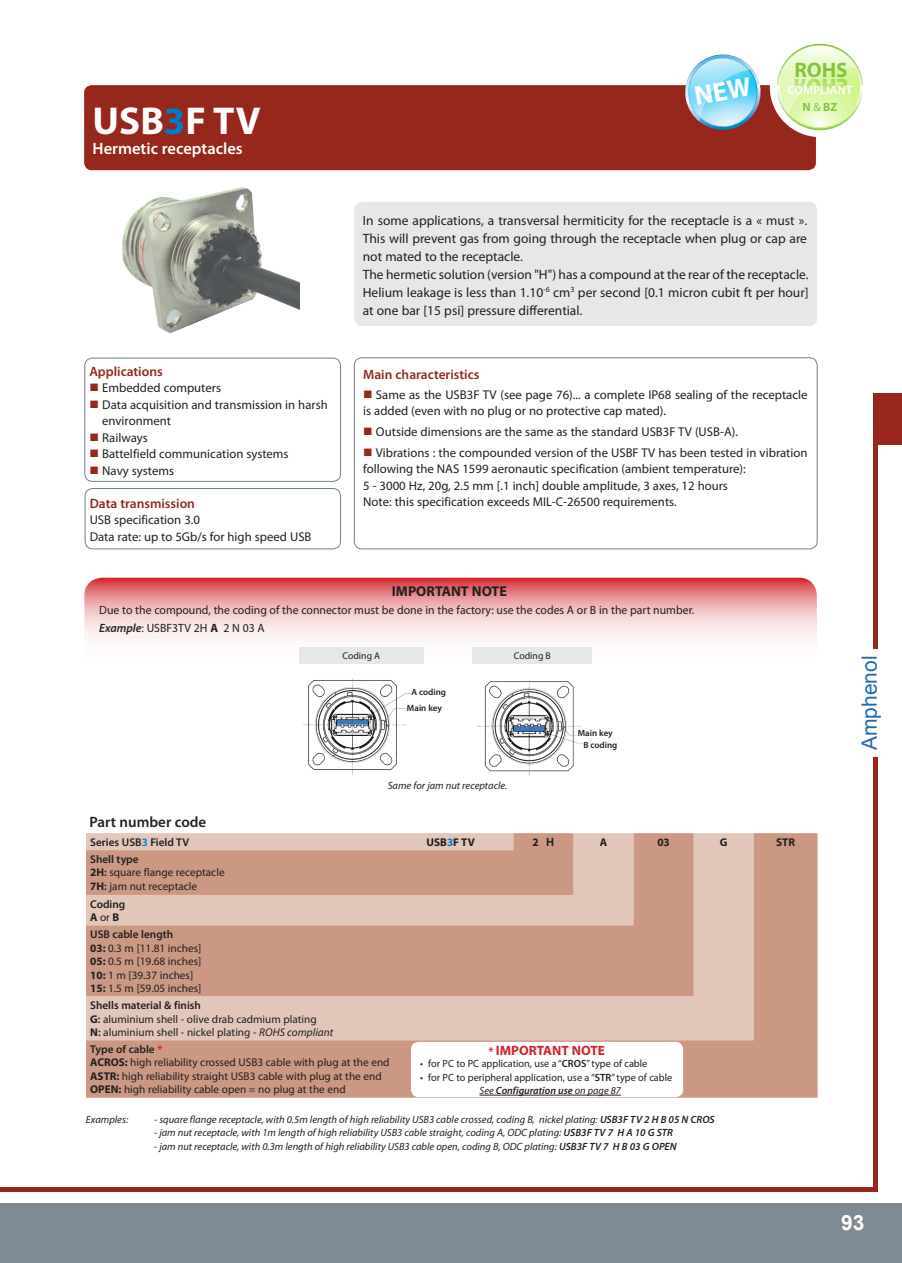
<style>
.page{position:relative;width:902px;height:1263px;background:#fff}
.page>*{position:absolute;margin:0;border:0;box-sizing:border-box;transform-origin:0 0}
.tittle_head_1{font:700 39px "Myriad Pro";color:#fff}
.t1{font:21px "Arial";color:#1f6bb5}
.Head_0{font:700 21px "Myriad Pro";color:#84c440}
.t2{font:700 21px "Arial";color:#fff}
.tittle_head_1-2{font:600 16.5px "Myriad Pro";color:#fff}
.Head_1{font:600 15px "Myriad Pro";color:#231f20}
.Lead{font:700 14.25px "Myriad Pro";color:#231f20}
.Lead-2{font:13.5px/18px "Myriad Pro";color:#231f20;text-align:justify}
.Body_color{font:600 13.5px "Myriad Pro";color:#96271d}
.Lead-3{font:700 13.5px "Myriad Pro";color:#d1232a}
.Body{font:12.75px/16px "Myriad Pro";color:#231f20}
.Body-2{font:12px "Myriad Pro";color:#231f20}
.Head_0-2{font:600 12px "Myriad Pro";letter-spacing:.02em;color:#fff}
.Body-3{font:700 12px "Myriad Pro";color:#84c440}
.t3{font:11.25px "Myriad Pro";color:#231f20}
.t4{font:600 11.25px "Myriad Pro";color:#231f20}
.t5{font:700 11.25px "Myriad Pro";color:#231f20}
.Hinbanrei{font:italic 10.5px "Myriad Pro";color:#231f20}
.t6{font:10.5px "Myriad Pro";color:#231f20}
.Body-4{font:italic 600 10.5px "Myriad Pro";color:#231f20}
.Body-5{font:italic 10.5px "Myriad Pro";color:#231f20}
.t7{font:9.75px "Myriad Pro";color:#231f20}
.t8{font:600 9px "Myriad Pro";color:#231f20}
.s1{color:#007cc4}
.s2{color:#96271d}
.s3{font-weight:400}
.s4{font-weight:600;font-style:italic}
.s5{font-weight:700}
.s6{font-family:"Arial"}
.s7{font-weight:600}
.s8{font-style:italic}
.s9{font-weight:700;color:#d1232a}
.s10{font-size:11.25px}
</style>
<div class="page">
<div style="left:873px;top:394px;width:28px;height:51px;background:#97271e"></div>
<div style="left:0;top:1204px;width:901px;height:59px;background:#808a93"></div>
<hr style="left:0;top:1187px;width:877px;height:4px;background:#97271e">
<hr style="left:873px;top:394px;width:4px;height:797px;background:#97271e">
<div style="left:861px;top:649px;width:26px;height:107px;background:#fff"></div>
<div style="left:84px;top:85px;width:731px;height:85px;background:#96271d;border-radius:8px"></div>
<img style="left:122px;top:187px;width:177px;height:146px">
<div style="left:769px;top:37px;width:101px;height:100px;background:#fff;border-radius:50%"></div>
<div style="left:776px;top:44px;width:87px;height:86px;border:3px solid #fff;border-radius:50%"></div>
<svg style="left:778px;top:45px;width:83px;height:84px"></svg>
<svg style="left:778px;top:46px;width:78px;height:68px;background:#e0f5ba"></svg>
<div style="left:85px;top:488px;width:256px;height:61px;border:1px solid #718287;border-radius:8px"></div>
<div style="left:84px;top:358px;width:257px;height:124px;border:1px solid #718287;border-radius:8px"></div>
<div style="left:354px;top:202px;width:463px;height:124px;background:#e6e7e9;border-radius:8px"></div>
<div style="left:354px;top:357px;width:463px;height:192px;border:1px solid #718287;border-radius:8px"></div>
<svg style="left:84px;top:578px;width:732px;height:105px"></svg>
<svg style="left:86px;top:833px;width:731px;height:265px;background:#d3a998"></svg>
<div style="left:411px;top:1042px;width:272px;height:55px;background:#fff;border-radius:8px"></div>
<hr style="left:479px;top:1095px;width:141px;height:1px;background:#231f20">
<img style="left:299px;top:671px;width:135px;height:104px">
<div style="left:299px;top:647px;width:124px;height:17px;background:#e6e7e9"></div>
<img style="left:477px;top:675px;width:132px;height:101px">
<div style="left:472px;top:647px;width:120px;height:17px;background:#e6e7e9"></div>
<div style="left:411px;top:688px;width:57px;height:10px;background:#fff"></div>
<div style="left:583px;top:741px;width:56px;height:9px;background:#fff"></div>
<div style="left:407px;top:704px;width:56px;height:10px;background:#fff"></div>
<div style="left:577px;top:729px;width:57px;height:9px;background:#fff"></div>
<svg style="left:682px;top:54px;width:80px;height:76px"></svg>
<p class="tittle_head_1" style="left:93px;top:95px;width:169px">USB<span class="s1">3</span>F TV</p>
<p class="tittle_head_1-2" style="left:93px;top:138px;width:152px">Hermetic receptacles</p>
<p class="Body_color" style="left:89px;top:363px;width:75px">Applications</p>
<p class="Body" style="left:89px;top:380px;width:133px"><span class="s2">■</span> Embedded computers</p>
<p class="Body" style="left:102px;top:396px;width:227px;line-height:16.5px;text-indent:-13px"><span class="s2">■</span> Data acquisition and transmission in harsh environment</p>
<p class="Body" style="left:89px;top:429px;width:60px"><span class="s2">■</span> Railways</p>
<p class="Body" style="left:89px;top:446px;width:201px"><span class="s2">■</span> Battelfield communication systems</p>
<p class="Body" style="left:89px;top:462px;width:86px"><span class="s2">■</span> Navy systems</p>
<p class="Body_color" style="left:90px;top:495px;width:107px">Data transmission</p>
<p class="Body" style="left:90px;top:512px;width:112px">USB specification 3.0</p>
<p class="Body" style="left:90px;top:528px;width:223px">Data rate: up to 5Gb/s for high speed USB</p>
<p class="Head_0" style="left:794px;top:56px;width:55px">ROHS</p>
<p class="Body-3" style="left:802px;top:99px;width:37px">N <span class="s3">&amp;</span> BZ</p>
<p class="Head_0-2" style="left:787px;top:82px;width:66px">COMPLIANT</p>
<p class="Lead-2" style="left:363px;top:211px;width:446px">In some applications, a transversal hermiticity for the receptacle is a « must ».<br>This will prevent gas from going through the receptacle when plug or cap are not mated to the receptacle.</p>
<p class="Lead-2" style="left:363px;top:265px;width:447px">The hermetic solution (version "H") has a compound at the rear of the receptacle.</p>
<p class="Lead-2" style="left:363px;top:283px;width:447px">Helium leakage is less than 1.10<sup>-6</sup> cm<sup>3</sup> per second [0.1 micron cubit ft per hour] at one bar [15 psi] pressure differential.</p>
<p class="Body_color" style="left:363px;top:366px;width:118px">Main characteristics</p>
<p class="Body" style="left:363px;top:387px;width:446px"><span class="s2">■</span> Same as the USB3F TV (see page 76)... a complete IP68 sealing of the receptacle is added (even with no plug or no protective cap mated).</p>
<p class="Body" style="left:363px;top:424px;width:376px"><span class="s2">■</span> Outside dimensions are the same as the standard USB3F TV (USB-A).</p>
<p class="Body" style="left:363px;top:445px;width:446px"><span class="s2">■</span> Vibrations : the compounded version of the USBF TV has been tested in vibration following the NAS 1599 aeronautic specification (ambient temperature):</p>
<p class="Body" style="left:363px;top:477px;width:366px">5 - 3000 Hz, 20g, 2.5 mm [.1 inch] double amplitude, 3 axes, 12 hours</p>
<p class="Body" style="left:363px;top:494px;width:315px">Note: this specification exceeds MIL-C-26500 requirements.</p>
<p class="Lead" style="left:392px;top:582px;width:117px">IMPORTANT NOTE</p>
<p class="Body-2" style="left:99px;top:602px;width:596px">Due to the compound, the coding of the connector must be done in the factory: use the codes A or B in the part number.</p>
<p class="Body-2" style="left:99px;top:620px;width:167px"><span class="s4">Example</span>: USBF3TV 2H <span class="s5">A</span> 2 N 03 A</p>
<p class="t7" style="left:342px;top:650px;width:39px">Coding A</p>
<p class="t7" style="left:514px;top:650px;width:38px">Coding B</p>
<p class="t8" style="left:411px;top:686px;width:36px">A coding</p>
<p class="Head_1" style="left:89px;top:812px;width:118px">Part number code</p>
<p class="t8" style="left:407px;top:702px;width:37px">Main key</p>
<p class="Body-5" style="left:387px;top:779px;width:121px">Same for jam nut receptacle.</p>
<p class="t8" style="left:577px;top:727px;width:37px">Main key</p>
<p class="t8" style="left:583px;top:739px;width:35px">B coding</p>
<p class="t4" style="left:90px;top:835px;width:100px">Series USB<span class="s1">3</span> Field TV</p>
<p class="t5" style="left:426px;top:835px;width:50px">USB<span class="s1">3</span>F TV</p>
<p class="t5" style="left:532px;top:835px;width:23px">2 <span class="s6">H</span></p>
<p class="t5" style="left:599px;top:835px;width:9px">A</p>
<p class="t5" style="left:657px;top:835px;width:14px">03</p>
<p class="t5" style="left:719px;top:835px;width:9px">G</p>
<p class="t5" style="left:776px;top:835px;width:20px">STR</p>
<p class="t4" style="left:90px;top:852px;width:50px">Shell type</p>
<p class="t3" style="left:90px;top:866px;width:136px"><span class="s5">2H</span><span class="s7">:</span> square flange receptacle</p>
<p class="t3" style="left:90px;top:879px;width:108px"><span class="s5">7H</span><span class="s7">:</span> jam nut receptacle</p>
<p class="t4" style="left:90px;top:897px;width:37px">Coding</p>
<p class="t5" style="left:90px;top:910px;width:31px">A <span class="s3">or</span> B</p>
<p class="t4" style="left:90px;top:927px;width:84px">USB cable length</p>
<p class="t3" style="left:90px;top:941px;width:113px"><span class="s5">03:</span> 0.3 m [11.81 inches]</p>
<p class="t3" style="left:90px;top:954px;width:113px"><span class="s5">05:</span> 0.5 m [19.68 inches]</p>
<p class="t3" style="left:90px;top:968px;width:104px"><span class="s5">10:</span> 1 m [39.37 inches]</p>
<p class="t3" style="left:90px;top:981px;width:113px"><span class="s5">15:</span> 1.5 m [59.05 inches]</p>
<p class="t4" style="left:90px;top:998px;width:112px">Shells material &amp; finish</p>
<p class="t3" style="left:90px;top:1012px;width:228px"><span class="s5">G</span><span class="s7">:</span> aluminium shell - olive drab cadmium plating</p>
<p class="t3" style="left:90px;top:1025px;width:244px"><span class="s5">N</span><span class="s7">:</span> aluminium shell - nickel plating - <span class="s8">ROHS compliant</span></p>
<p class="t4" style="left:90px;top:1042px;width:74px">Type of cable <span class="s9">*</span></p>
<p class="t3" style="left:90px;top:1056px;width:301px"><span class="s5">ACROS:</span> high reliability crossed USB3 cable with plug at the end</p>
<p class="t3" style="left:90px;top:1069px;width:293px"><span class="s5">ASTR:</span> high reliability straight USB3 cable with plug at the end</p>
<p class="t3" style="left:90px;top:1083px;width:257px"><span class="s5">OPEN:</span> high reliability cable open = no plug at the end</p>
<p class="Hinbanrei" style="left:86px;top:1113px;width:44px">Examples:</p>
<p class="Hinbanrei" style="left:154px;top:1113px;width:562px">- square flange receptacle, with 0.5m length of high reliability USB3 cable crossed, coding B, nickel plating: <span class="s7">USB3F TV 2 H B 05 N CROS</span></p>
<p class="Hinbanrei" style="left:154px;top:1126px;width:520px">- jam nut receptacle, with 1m length of high reliability USB3 cable straight, coding A, ODC plating: <span class="s7">USB3F TV 7 H A 10 G STR</span></p>
<p class="Hinbanrei" style="left:154px;top:1140px;width:524px">- jam nut receptacle, with 0.3m length of high reliability USB3 cable open, coding B, ODC plating: <span class="s7">USB3F TV 7 H B 03 G OPEN</span></p>
<p class="Lead-3" style="left:488px;top:1042px;width:118px"><span class="s10">*</span> IMPORTANT NOTE</p>
<p class="t6" style="left:420px;top:1057px;width:229px">• for PC to PC application, use a “<span class="s7">CROS</span>” type of cable</p>
<p class="t6" style="left:420px;top:1070px;width:254px">• for PC to peripheral application, use a “<span class="s7">STR</span>” type of cable</p>
<p class="Body-4" style="left:479px;top:1084px;width:143px"><span class="s3">See</span> Configuration use <span class="s3">on page 87</span></p>
<h2 class="t1" style="left:855px;top:750px;width:96px;rotate:-90deg">Amphenol</h2>
<h2 class="t2" style="left:840px;top:1209px;width:25px">93</h2>
</div>
